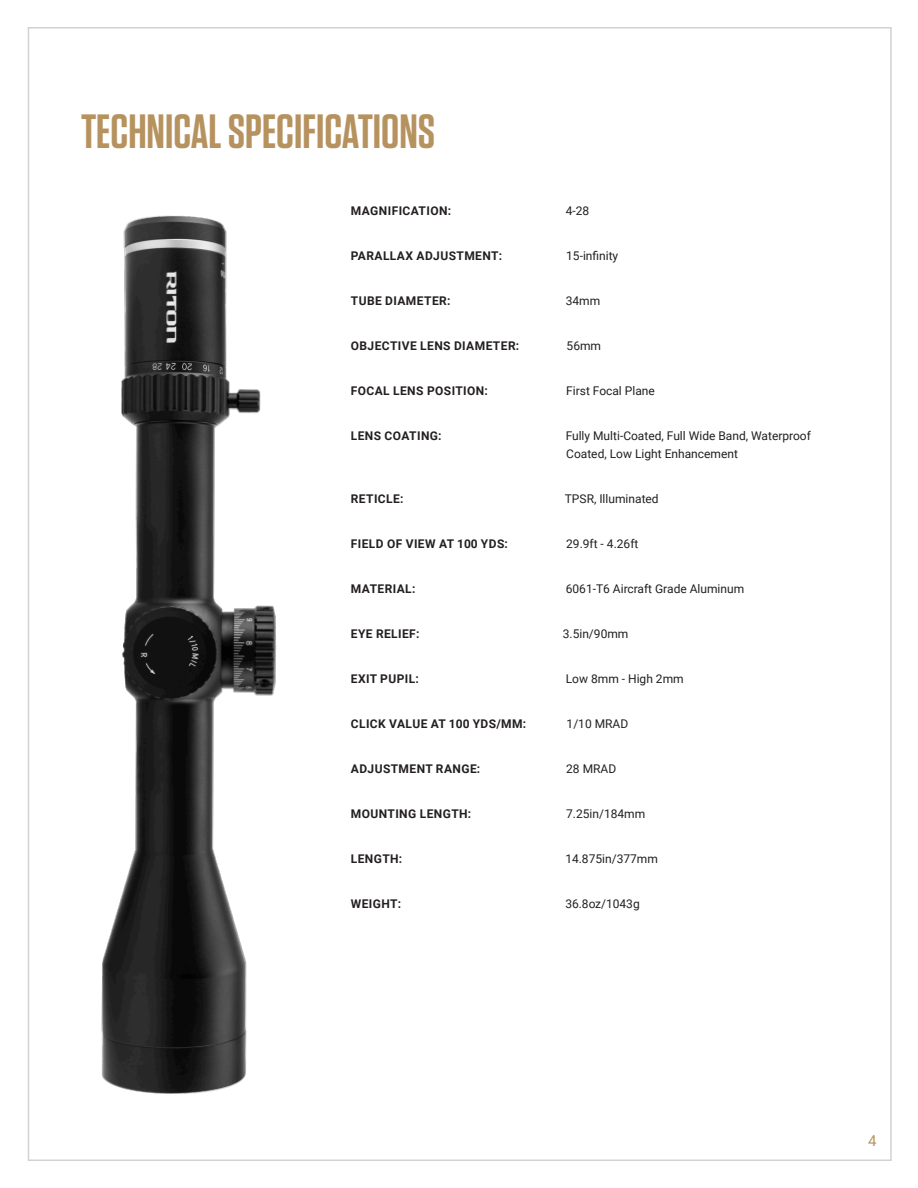
<style>
.page{position:relative;width:918px;height:1188px;background:#fff}
.page>*{position:absolute;margin:0;border:0;box-sizing:border-box;transform-origin:0 0}
.t1{font:600 48px "Tungsten";color:#b6925f}
.t2{font:15px "Roboto";color:#b6925f}
._25{font:12px/18px "Roboto";color:#231f20}
._25-2{font:700 12px "Roboto";letter-spacing:.035em;color:#231f20}
</style>
<div class="page">
<img style="left:101px;top:215px;width:176px;height:879px">
<p class="t1" style="left:81px;top:106px;width:356px">TECHNICAL SPECIFICATIONS</p>
<p class="_25-2" style="left:351px;top:203px;width:102px">MAGNIFICATION:</p>
<p class="_25" style="left:566px;top:202px;width:25px">4-28</p>
<p class="_25-2" style="left:351px;top:248px;width:153px">PARALLAX ADJUSTMENT:</p>
<p class="_25" style="left:566px;top:247px;width:54px">15-infinity</p>
<p class="_25-2" style="left:351px;top:293px;width:101px">TUBE DIAMETER:</p>
<p class="_25" style="left:566px;top:292px;width:36px">34mm</p>
<p class="_25-2" style="left:351px;top:338px;width:170px">OBJECTIVE LENS DIAMETER:</p>
<p class="_25" style="left:567px;top:337px;width:36px">56mm</p>
<p class="_25-2" style="left:351px;top:383px;width:139px">FOCAL LENS POSITION:</p>
<p class="_25" style="left:566px;top:382px;width:90px">First Focal Plane</p>
<p class="_25-2" style="left:351px;top:428px;width:92px">LENS COATING:</p>
<p class="_25" style="left:566px;top:427px;width:247px">Fully Multi-Coated, Full Wide Band, Waterproof<br>Coated, Low Light Enhancement</p>
<p class="_25-2" style="left:351px;top:491px;width:54px">RETICLE:</p>
<p class="_25" style="left:565px;top:490px;width:95px">TPSR, Illuminated</p>
<p class="_25-2" style="left:351px;top:536px;width:159px">FIELD OF VIEW AT 100 YDS:</p>
<p class="_25" style="left:566px;top:535px;width:74px">29.9ft - 4.26ft</p>
<p class="_25-2" style="left:351px;top:581px;width:66px">MATERIAL:</p>
<p class="_25" style="left:566px;top:580px;width:180px">6061-T6 Aircraft Grade Aluminum</p>
<p class="_25-2" style="left:351px;top:626px;width:70px">EYE RELIEF:</p>
<p class="_25" style="left:563px;top:625px;width:67px">3.5in/90mm</p>
<p class="_25-2" style="left:351px;top:671px;width:70px">EXIT PUPIL:</p>
<p class="_25" style="left:566px;top:670px;width:119px">Low 8mm - High 2mm</p>
<p class="_25-2" style="left:351px;top:716px;width:177px">CLICK VALUE AT 100 YDS/MM:</p>
<p class="_25" style="left:567px;top:715px;width:63px">1/10 MRAD</p>
<p class="_25-2" style="left:351px;top:761px;width:131px">ADJUSTMENT RANGE:</p>
<p class="_25" style="left:566px;top:760px;width:52px">28 MRAD</p>
<p class="_25-2" style="left:351px;top:806px;width:122px">MOUNTING LENGTH:</p>
<p class="_25" style="left:566px;top:805px;width:81px">7.25in/184mm</p>
<p class="_25-2" style="left:351px;top:851px;width:53px">LENGTH:</p>
<p class="_25" style="left:565px;top:850px;width:94px">14.875in/377mm</p>
<p class="_25-2" style="left:351px;top:896px;width:52px">WEIGHT:</p>
<p class="_25" style="left:565px;top:895px;width:76px">36.8oz/1043g</p>
<p class="t2" style="left:868px;top:1130px;width:10px">4</p>
</div>
